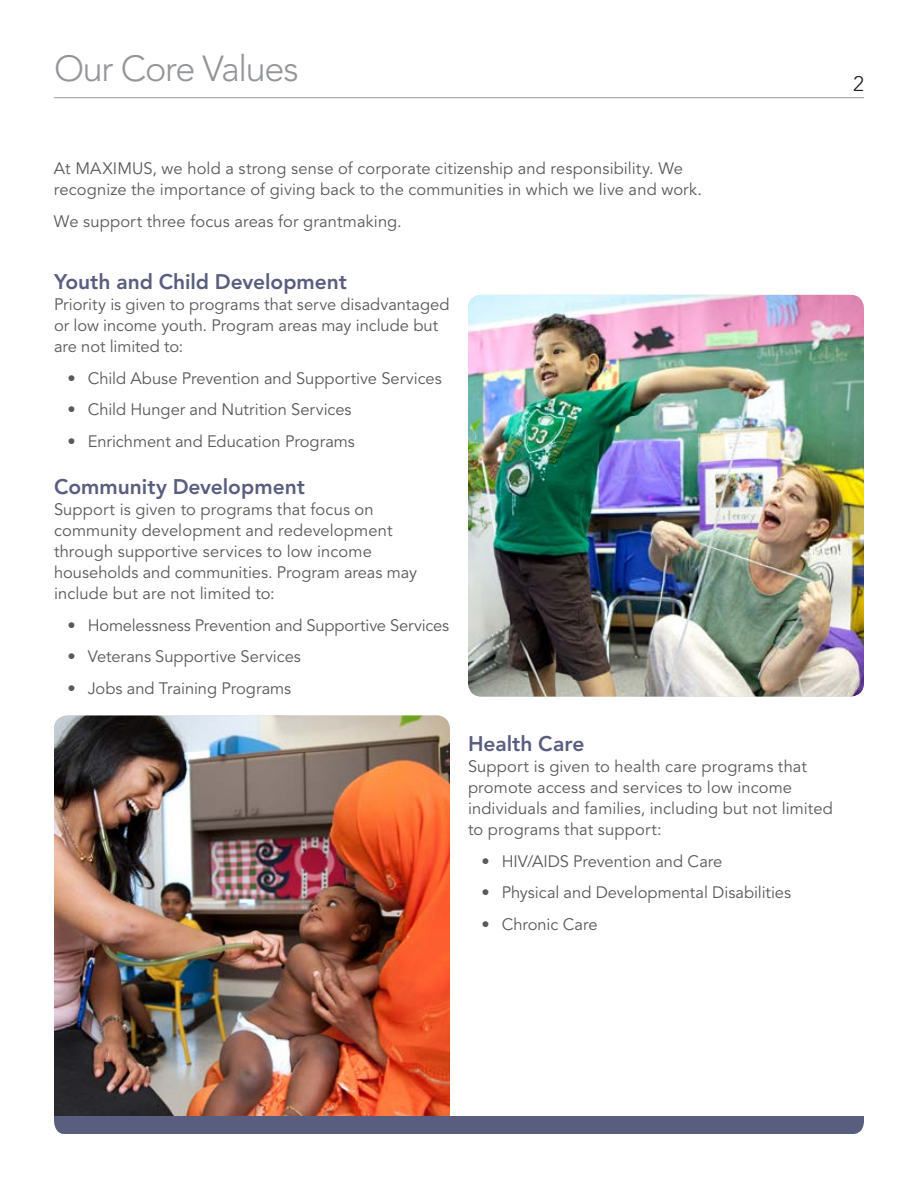
<style>
.page{position:relative;width:918px;height:1188px;background:#fff}
.page>*{position:absolute;margin:0;border:0;box-sizing:border-box;transform-origin:0 0}
.t1{font:300 36px "Avenir LT Pro";letter-spacing:-.04em;color:#939598}
.t2{font:800 21px "Avenir LT Pro";color:#5a5e7e}
.t3{font:300 21px "Avenir LT Pro";color:#231f20}
.t4{font:16.5px/21px "Avenir LT Pro";letter-spacing:.005em;color:#58595b}
</style>
<div class="page">
<hr style="left:54px;top:97px;width:810px;height:1px;background:#939598">
<img style="left:468px;top:295px;width:396px;height:402px">
<img style="left:54px;top:716px;width:396px;height:400px">
<div style="left:54px;top:1116px;width:810px;height:18px;background:#5a5e7e"></div>
<h1 class="t1" style="left:54px;top:48px;width:246px">Our Core Values</h1>
<p class="t3" style="left:853px;top:72px;width:12px">2</p>
<p class="t4" style="left:54px;top:159px;width:649px">At MAXIMUS, we hold a strong sense of corporate citizenship and responsibility. We recognize the importance of giving back to the communities in which we live and work.</p>
<p class="t4" style="left:54px;top:211px;width:349px">We support three focus areas for grantmaking.</p>
<p class="t2" style="left:54px;top:269px;width:295px">Youth and Child Development</p>
<p class="t4" style="left:54px;top:294px;width:397px">Priority is given to programs that serve disadvantaged or low income youth. Program areas may include but are not limited to:</p>
<p class="t4" style="left:67px;top:368px;width:376px">• Child Abuse Prevention and Supportive Services</p>
<p class="t4" style="left:67px;top:399px;width:286px">• Child Hunger and Nutrition Services</p>
<p class="t4" style="left:67px;top:431px;width:289px">• Enrichment and Education Programs</p>
<p class="t2" style="left:54px;top:474px;width:252px">Community Development</p>
<p class="t4" style="left:54px;top:499px;width:364px">Support is given to programs that focus on community development and redevelopment through supportive services to low income households and communities. Program areas may include but are not limited to:</p>
<p class="t4" style="left:67px;top:615px;width:383px">• Homelessness Prevention and Supportive Services</p>
<p class="t4" style="left:67px;top:646px;width:235px">• Veterans Supportive Services</p>
<p class="t4" style="left:67px;top:678px;width:225px">• Jobs and Training Programs</p>
<p class="t2" style="left:468px;top:732px;width:118px">Health Care</p>
<p class="t4" style="left:468px;top:756px;width:366px">Support is given to health care programs that promote access and services to low income individuals and families, including but not limited to programs that support:</p>
<p class="t4" style="left:481px;top:851px;width:242px">• HIV/AIDS Prevention and Care</p>
<p class="t4" style="left:481px;top:883px;width:311px">• Physical and Developmental Disabilities</p>
<p class="t4" style="left:481px;top:914px;width:118px">• Chronic Care</p>
</div>
